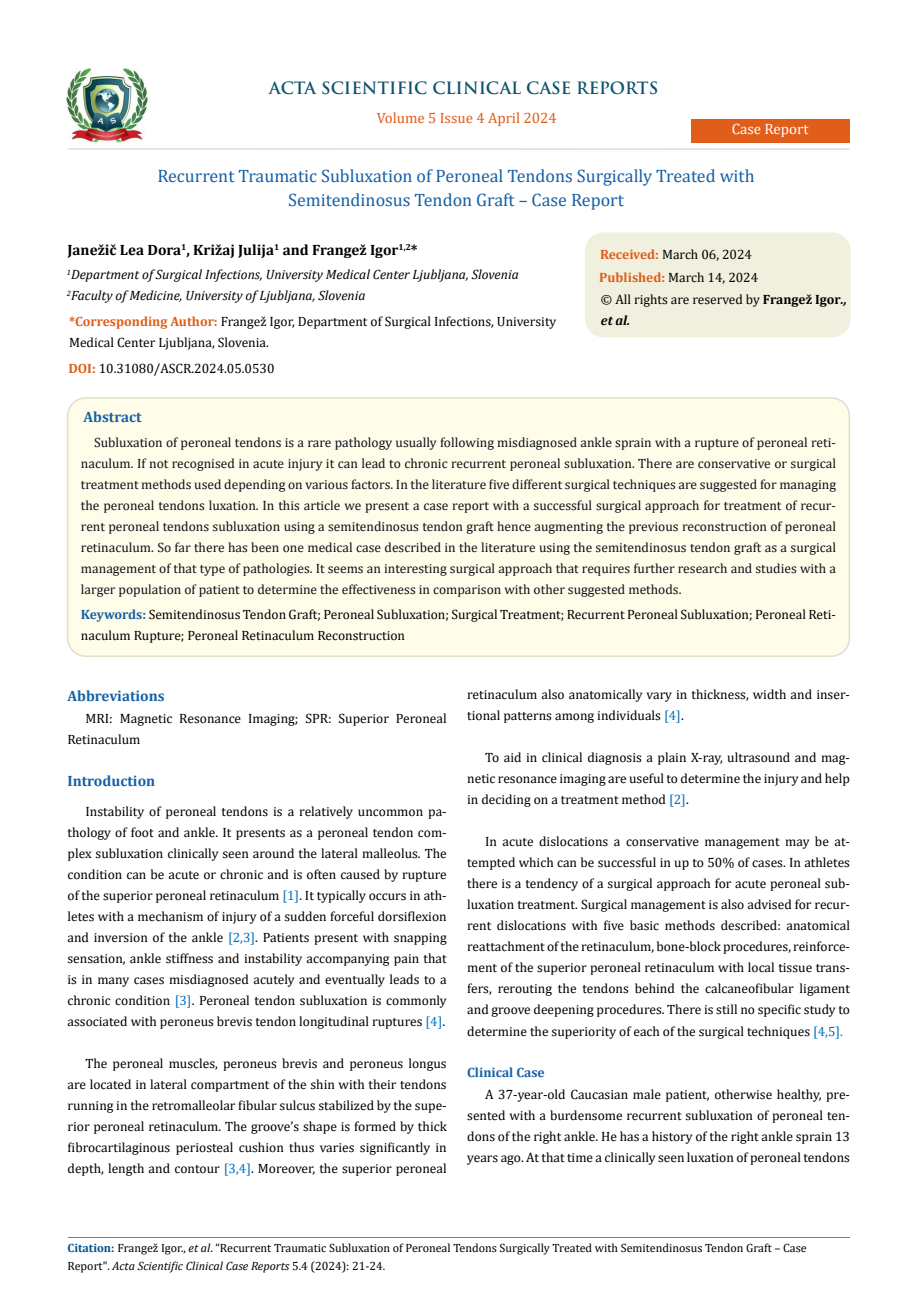
<style>
.page{position:relative;width:917px;height:1314px;background:#fff}
.page>*{position:absolute;margin:0;border:0;box-sizing:border-box;transform-origin:0 0}
.t1{font:18px/24px "Cambria";color:#1560a6;text-align:center}
.t2{font:700 16.5px "Trajan Pro";color:#0e546a}
.t3{font:700 15px "Cambria";color:#000}
.t4{font:700 15px "Cambria";color:#1560a6}
.t5{font:15px "Cambria";color:#e05d1a}
.t6{font:15px "Cambria";color:#fff}
.t7{font:13.5px/21px "Cambria";color:#000}
.t8{font:13.5px/21px "Cambria";color:#0e101a;text-align:justify}
.t9{font:italic 13.5px/21px "Cambria";color:#000}
.t10{font:700 13.5px "Cambria";color:#1560a6}
.t11{font:12px/18px "Cambria";color:#000}
.s1{font-weight:700;color:#e05d1a}
.s2{font-weight:700}
.s3{font-weight:700;font-style:italic}
.s4{font-weight:700;color:#1560a6}
.s5{color:#0070c0}
.s6{font-weight:700;color:#035089}
.s7{font-style:italic}
</style>
<div class="page">
<img style="left:67px;top:68px;width:80px;height:74px">
<div style="left:690px;top:119px;width:159px;height:23px;background:#e05d1a"></div>
<div style="left:585px;top:233px;width:264px;height:104px;background:#f1f0de;border-radius:18px"></div>
<div style="left:585px;top:232px;width:265px;height:105px;border:2px solid #f1f0de;border-radius:18px"></div>
<div style="left:68px;top:398px;width:781px;height:258px;background:#fffde9;border-radius:18px"></div>
<div style="left:67px;top:397px;width:783px;height:260px;border:2px solid #e0dfcd;border-radius:18px"></div>
<hr style="left:68px;top:1237px;width:781px;height:1px;background:#e05d1a">
<hr style="left:67px;top:148px;width:782px;height:2px;background:#e0dfcd">
<p class="t2" style="left:269px;top:77px;width:390px">ACTA SCIENTIFIC CLINICAL CASE REPORTS</p>
<p class="t5" style="left:376px;top:109px;width:182px">Volume 5 Issue 4 April 2024</p>
<p class="t6" style="left:731px;top:120px;width:78px">Case Report</p>
<h1 class="t1" style="left:157px;top:164px;width:598px">Recurrent Traumatic Subluxation of Peroneal Tendons Surgically Treated with<br>Semitendinosus Tendon Graft – Case Report</h1>
<p class="t3" style="left:67px;top:239px;width:352px">Janežič Lea Dora<sup>1</sup>, Križaj Julija<sup>1</sup> and Frangež Igor<sup>1,2</sup>*</p>
<p class="t9" style="left:67px;top:264px;width:453px"><sup>1</sup>Department of Surgical Infections, University Medical Center Ljubljana, Slovenia<br><sup>2</sup>Faculty of Medicine, University of Ljubljana, Slovenia</p>
<p class="t7" style="left:69px;top:311px;width:489px"><span class="s1">*Corresponding Author:</span> Frangež Igor, Department of Surgical Infections, University<br>Medical Center Ljubljana, Slovenia.</p>
<p class="t7" style="left:599px;top:243px;width:160px;line-height:23px"><span class="s1">Received:</span> March 06, 2024<br><span class="s1">Published:</span> March 14, 2024</p>
<p class="t7" style="left:601px;top:289px;width:247px">© All rights are reserved by <span class="s2">Frangež Igor</span><span class="s3">., et al.</span></p>
<p class="t7" style="left:68px;top:357px;width:208px"><span class="s1">DOI:</span> 10.31080/ASCR.2024.05.0530</p>
<p class="t4" style="left:84px;top:407px;width:60px">Abstract</p>
<p class="t8" style="left:81px;top:432px;width:756px;text-indent:13px">Subluxation of peroneal tendons is a rare pathology usually following misdiagnosed ankle sprain with a rupture of peroneal reti&shy;naculum. If not recognised in acute injury it can lead to chronic recurrent peroneal subluxation. There are conservative or surgical treatment methods used depending on various factors. In the literature five different surgical techniques are suggested for managing the peroneal tendons luxation. In this article we present a case report with a successful surgical approach for treatment of recur&shy;rent peroneal tendons subluxation using a semitendinosus tendon graft hence augmenting the previous reconstruction of peroneal retinaculum. So far there has been one medical case described in the literature using the semitendinosus tendon graft as a surgical management of that type of pathologies. It seems an interesting surgical approach that requires further research and studies with a larger population of patient to determine the effectiveness in comparison with other suggested methods.</p>
<p class="t7" style="left:81px;top:604px;width:756px"><span class="s4">Keywords:</span> Semitendinosus Tendon Graft; Peroneal Subluxation; Surgical Treatment; Recurrent Peroneal Subluxation; Peroneal Reti&shy;naculum Rupture; Peroneal Retinaculum Reconstruction</p>
<p class="t4" style="left:67px;top:685px;width:99px">Abbreviations</p>
<p class="t7" style="left:67px;top:708px;width:381px;text-indent:18px">MRI: Magnetic Resonance Imaging; SPR: Superior Peroneal<br>Retinaculum</p>
<p class="t4" style="left:67px;top:771px;width:89px">Introduction</p>
<p class="t7" style="left:67px;top:801px;width:381px;text-align:justify;text-indent:18px">Instability of peroneal tendons is a relatively uncommon pa&shy;thology of foot and ankle. It presents as a peroneal tendon com&shy;plex subluxation clinically seen around the lateral malleolus. The condition can be acute or chronic and is often caused by rupture of the superior peroneal retinaculum <span class="s5">[1]</span>. It typically occurs in ath&shy;letes with a mechanism of injury of a sudden forceful dorsiflexion and inversion of the ankle <span class="s5">[2,3]</span>. Patients present with snapping sensation, ankle stiffness and instability accompanying pain that is in many cases misdiagnosed acutely and eventually leads to a chronic condition <span class="s5">[3]</span>. Peroneal tendon subluxation is commonly associated with peroneus brevis tendon longitudinal ruptures <span class="s5">[4]</span>.</p>
<p class="t7" style="left:67px;top:1053px;width:381px;text-align:justify;text-indent:18px">The peroneal muscles, peroneus brevis and peroneus longus are located in lateral compartment of the shin with their tendons running in the retromalleolar fibular sulcus stabilized by the supe&shy;rior peroneal retinaculum. The groove’s shape is formed by thick fibrocartilaginous periosteal cushion thus varies significantly in depth, length and contour <span class="s5">[3,4]</span>. Moreover, the superior peroneal</p>
<p class="t7" style="left:467px;top:684px;width:384px">retinaculum also anatomically vary in thickness, width and inser&shy;tional patterns among individuals <span class="s5">[4]</span>.</p>
<p class="t7" style="left:467px;top:747px;width:384px;text-align:justify;text-indent:18px">To aid in clinical diagnosis a plain X-ray, ultrasound and mag&shy;netic resonance imaging are useful to determine the injury and help in deciding on a treatment method <span class="s5">[2]</span>.</p>
<p class="t7" style="left:467px;top:831px;width:384px;text-align:justify;text-indent:18px">In acute dislocations a conservative management may be at&shy;tempted which can be successful in up to 50% of cases. In athletes there is a tendency of a surgical approach for acute peroneal sub&shy;luxation treatment. Surgical management is also advised for recur&shy;rent dislocations with five basic methods described: anatomical reattachment of the retinaculum, bone-block procedures, reinforce&shy;ment of the superior peroneal retinaculum with local tissue trans&shy;fers, rerouting the tendons behind the calcaneofibular ligament and groove deepening procedures. There is still no specific study to determine the superiority of each of the surgical techniques <span class="s5">[4,5].</span></p>
<p class="t10" style="left:467px;top:1063px;width:79px">Clinical Case</p>
<p class="t7" style="left:467px;top:1083px;width:384px;text-align:justify;text-indent:18px">A 37-year-old Caucasian male patient, otherwise healthy, pre&shy;sented with a burdensome recurrent subluxation of peroneal ten&shy;dons of the right ankle. He has a history of the right ankle sprain 13 years ago. At that time a clinically seen luxation of peroneal tendons</p>
<p class="t11" style="left:68px;top:1239px;width:740px"><span class="s6">Citation:</span> Frangež Igor., <span class="s7">et al</span>. “Recurrent Traumatic Subluxation of Peroneal Tendons Surgically Treated with Semitendinosus Tendon Graft – Case<br>Report". <span class="s7">Acta Scientific Clinical Case Reports</span> 5.4 (2024): 21-24.</p>
</div>
